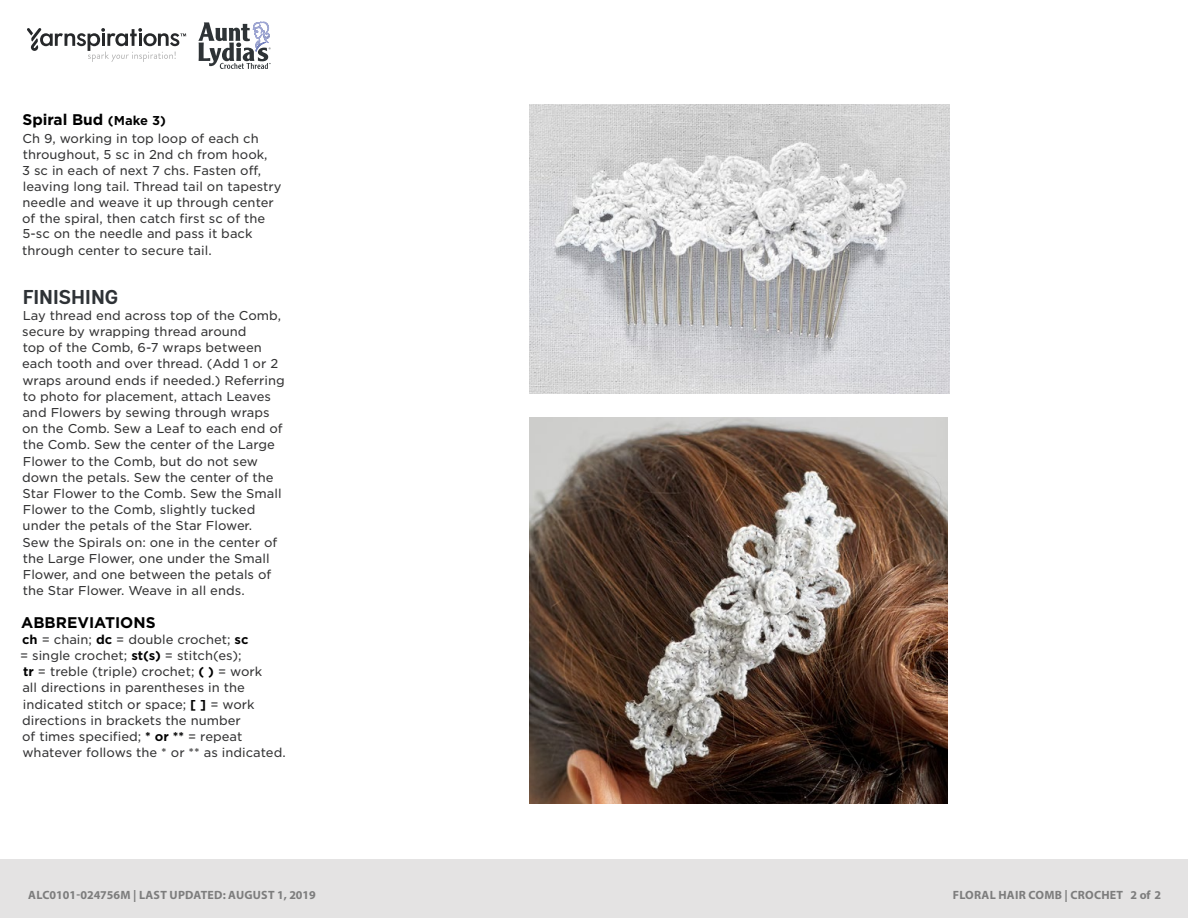
<style>
.page{position:relative;width:1188px;height:918px;background:#fff}
.page>*{position:absolute;margin:0;border:0;box-sizing:border-box;transform-origin:0 0}
.t1{font:700 20.1px "Andes Rounded";color:#2e3236}
.t2{font:700 15.45px "Gotham";color:#000}
.t3{font:12.3px/16.2px "Gotham S Sm";color:#333334}
.t4{font:700 12px "Myriad Pro";letter-spacing:.02em;color:#7d7d7d}
.t5{font:10.8px "Gotham S Sm";color:#58595b}
.t6{font:9.3px "Gotham";letter-spacing:.02em;color:#58595b}
.s1{font-family:"Gotham S Sm";font-size:12.3px}
.s2{font-weight:700;color:#000}
.s3{font-weight:500}
</style>
<div class="page">
<img style="left:530px;top:417px;width:418px;height:386px">
<img style="left:530px;top:105px;width:420px;height:288px">
<div style="left:0;top:860px;width:1188px;height:58px;background:#e4e3e3"></div>
<svg style="left:27px;top:28px;width:159px;height:34px"></svg>
<svg style="left:198px;top:21px;width:73px;height:48px"></svg>
<p class="t2" style="left:22px;top:110px;width:145px">Spiral Bud <span class="s1">(Make 3)</span></p>
<p class="t3" style="left:22px;top:130px;width:261px">Ch 9, working in top loop of each ch throughout, 5 sc in 2nd ch from hook,<br>3 sc in each of next 7 chs. Fasten off, leaving long tail. Thread tail on tapestry needle and weave it up through center of the spiral, then catch first sc of the 5-sc on the needle and pass it back</p>
<p class="t3" style="left:22px;top:242px;width:191px">through center to secure tail.</p>
<p class="t1" style="left:23px;top:284px;width:97px">FINISHING</p>
<p class="t3" style="left:22px;top:307px;width:264px">Lay thread end across top of the Comb, secure by wrapping thread around<br>top of the Comb, 6-7 wraps between each tooth and over thread. (Add 1 or 2 wraps around ends if needed.) Referring to photo for placement, attach Leaves and Flowers by sewing through wraps on the Comb. Sew a Leaf to each end of the Comb. Sew the center of the Large Flower to the Comb, but do not sew down the petals. Sew the center of the Star Flower to the Comb. Sew the Small Flower to the Comb, slightly tucked under the petals of the Star Flower.<br>Sew the Spirals on: one in the center of the Large Flower, one under the Small Flower, and one between the petals of the Star Flower. Weave in all ends.</p>
<p class="t2" style="left:21px;top:612px;width:136px">ABBREVIATIONS</p>
<p class="t3" style="left:20px;top:631px;width:267px"><span class="s2">ch</span> = chain; <span class="s2">dc</span> = double crochet; <span class="s2">sc<br></span>= single crochet; <span class="s2">st(s)</span> = stitch(es);<br><span class="s2">tr</span> = treble (triple) crochet; <span class="s2">( )</span> = work<br>all directions in parentheses in the indicated stitch or space; <span class="s2">[ ]</span> = work directions in brackets the number<br>of times specified; <span class="s2">* or **</span> = repeat whatever follows the * or ** as indicated.</p>
<p class="t4" style="left:28px;top:887px;width:289px">ALC0101-024756M | LAST UPDATED: AUGUST 1, 2019</p>
<p class="t4" style="left:953px;top:887px;width:210px">FLORAL HAIR COMB | CROCHET 2 of 2</p>
<p class="t6" style="left:22px;top:893px;width:99px">©2018 Coats &amp; Clark</p>
<p class="t5" style="left:1100px;top:891px;width:66px">Page <span class="s3">2</span> of <span class="s3">2</span></p>
</div>
